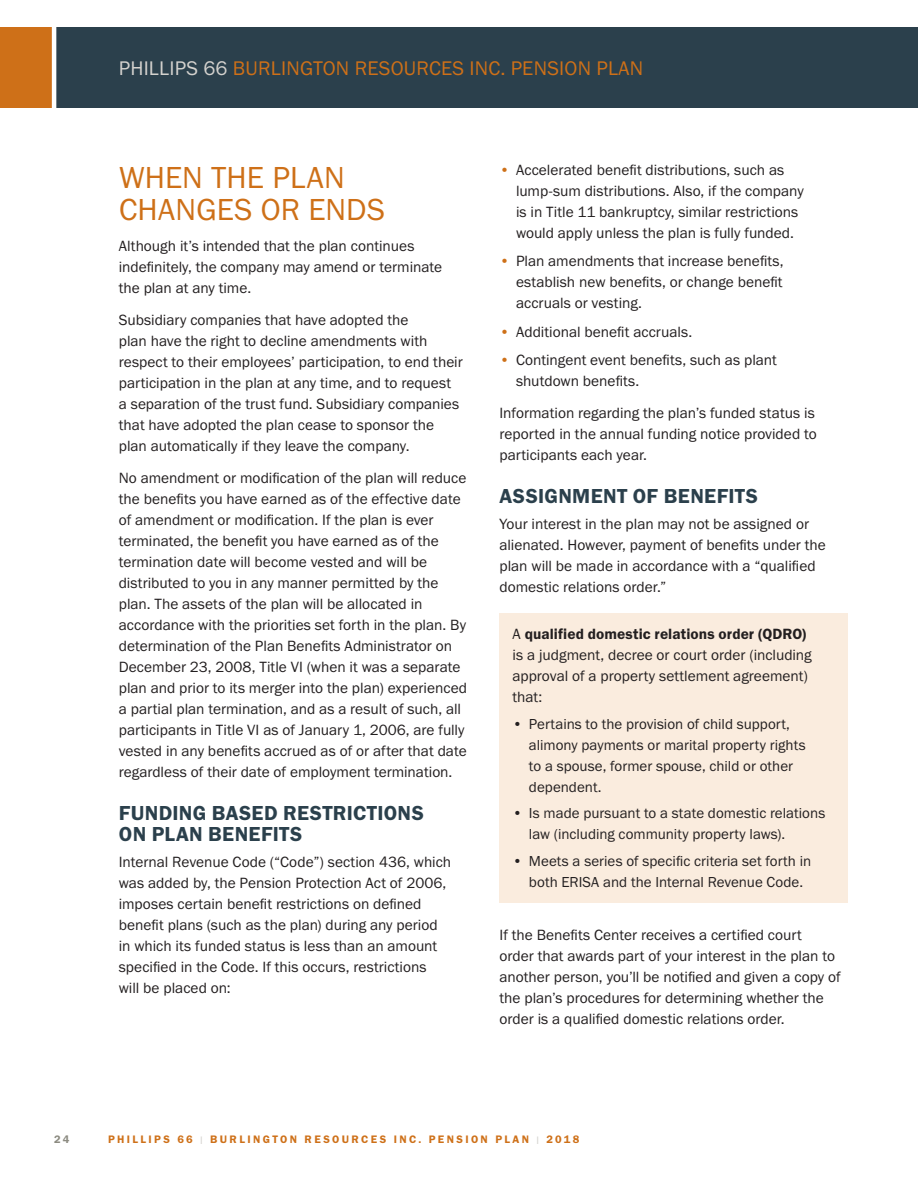
<style>
.page{position:relative;width:918px;height:1188px;background:#fff}
.page>*{position:absolute;margin:0;border:0;box-sizing:border-box;transform-origin:0 0}
.Head_1{font:31.5px/31.5px "Franklin Gothic FS";letter-spacing:.005em;color:#ce7018}
.Head_2{font:600 21px/21px "Franklin Gothic FS";letter-spacing:.015em;color:#2b404c}
.t1{font:20.4px "Franklin Gothic FS";letter-spacing:.015em;color:#ce7018}
.Body{font:15.3px/21px "Franklin Gothic FS";color:#231f20}
.Body_after_hd2{font:15.3px/21px "Franklin Gothic FS";color:#231f20}
.Callout_Body{font:15.3px/21px "Franklin Gothic FS";color:#231f20}
.t2{font:15px/21px "Franklin Gothic FS";color:#231f20}
.t3{font:600 11.25px "Franklin Gothic FS";letter-spacing:.215em;color:#ce7018}
.t4{font:600 11.25px "Franklin Gothic FS";color:#8c8b81}
.s1{color:#d4d2ce}
.s2{color:#ce7018}
.s3{font-weight:600}
.s4{font-weight:400;color:#d4d2ce}
</style>
<div class="page">
<div style="left:0;top:27px;width:918px;height:81px;background:#2b404c"></div>
<div style="left:0;top:27px;width:54px;height:81px;background:#ce7018"></div>
<hr style="left:52px;top:25px;width:4px;height:89px;background:#fff">
<div style="left:500px;top:614px;width:348px;height:289px;background:#faecde"></div>
<h3 class="t1" style="left:119px;top:57px;width:526px"><span class="s1">PHILLIPS 66</span> BURLINGTON RESOURCES INC. PENSION PLAN</h3>
<p class="Head_1" style="left:119px;top:162px;width:268px">WHEN THE PLAN<br>CHANGES OR ENDS</p>
<p class="Body" style="left:119px;top:236px;width:325px">Although it’s intended that the plan continues indefinitely, the company may amend or terminate the plan at any time.</p>
<p class="Body" style="left:119px;top:310px;width:345px">Subsidiary companies that have adopted the<br>plan have the right to decline amendments with respect to their employees’ participation, to end their participation in the plan at any time, and to request a separation of the trust fund. Subsidiary companies that have adopted the plan cease to sponsor the plan automatically if they leave the company.</p>
<p class="Body" style="left:119px;top:468px;width:350px">No amendment or modification of the plan will reduce the benefits you have earned as of the effective date of amendment or modification. If the plan is ever terminated, the benefit you have earned as of the termination date will become vested and will be distributed to you in any manner permitted by the plan. The assets of the plan will be allocated in accordance with the priorities set forth in the plan. By determination of the Plan Benefits Administrator on December 23, 2008, Title VI (when it was a separate plan and prior to its merger into the plan) experienced a partial plan termination, and as a result of such, all participants in Title VI as of January 1, 2006, are fully vested in any benefits accrued as of or after that date regardless of their date of employment termination.</p>
<p class="Head_2" style="left:119px;top:802px;width:306px">FUNDING BASED RESTRICTIONS<br>ON PLAN BENEFITS</p>
<p class="Body_after_hd2" style="left:119px;top:852px;width:334px">Internal Revenue Code (“Code”) section 436, which was added by, the Pension Protection Act of 2006, imposes certain benefit restrictions on defined benefit plans (such as the plan) during any period in which its funded status is less than an amount specified in the Code. If this occurs, restrictions<br>will be placed on:</p>
<p class="Body" style="left:516px;top:159px;width:289px;text-indent:-16px"><span class="s2">•</span> Accelerated benefit distributions, such as lump-sum distributions. Also, if the company is in Title 11 bankruptcy, similar restrictions would apply unless the plan is fully funded.</p>
<p class="Body" style="left:516px;top:251px;width:269px;text-align:justify;text-indent:-16px"><span class="s2">•</span> Plan amendments that increase benefits, establish new benefits, or change benefit accruals or vesting.</p>
<p class="Body" style="left:500px;top:321px;width:194px"><span class="s2">•</span> Additional benefit accruals.</p>
<p class="Body" style="left:516px;top:350px;width:262px;text-indent:-16px"><span class="s2">•</span> Contingent event benefits, such as plant shutdown benefits.</p>
<p class="Body" style="left:500px;top:403px;width:319px">Information regarding the plan’s funded status is reported in the annual funding notice provided to participants each year.</p>
<p class="Head_2" style="left:500px;top:486px;width:260px">ASSIGNMENT OF BENEFITS</p>
<p class="Body_after_hd2" style="left:500px;top:514px;width:328px">Your interest in the plan may not be assigned or alienated. However, payment of benefits under the plan will be made in accordance with a “qualified domestic relations order.”</p>
<p class="Callout_Body" style="left:512px;top:624px;width:301px">A <span class="s3">qualified domestic relations order (QDRO) </span>is a judgment, decree or court order (including approval of a property settlement agreement) that:</p>
<p class="t2" style="left:529px;top:714px;width:278px;text-indent:-16px">• Pertains to the provision of child support, alimony payments or marital property rights to a spouse, former spouse, child or other dependent.</p>
<p class="t2" style="left:529px;top:803px;width:298px;text-indent:-16px">• Is made pursuant to a state domestic relations law (including community property laws).</p>
<p class="t2" style="left:512px;top:850px;width:300px;text-align:center">• Meets a series of specific criteria set forth in both ERISA and the Internal Revenue Code.</p>
<p class="Body" style="left:500px;top:925px;width:343px">If the Benefits Center receives a certified court<br>order that awards part of your interest in the plan to another person, you’ll be notified and given a copy of the plan’s procedures for determining whether the order is a qualified domestic relations order.</p>
<p class="t4" style="left:54px;top:1133px;width:17px">24</p>
<p class="t3" style="left:108px;top:1133px;width:473px">PHILLIPS 66 <span class="s4">l</span> BURLINGTON RESOURCES INC. PENSION PLAN <span class="s4">l</span> 2018</p>
</div>
